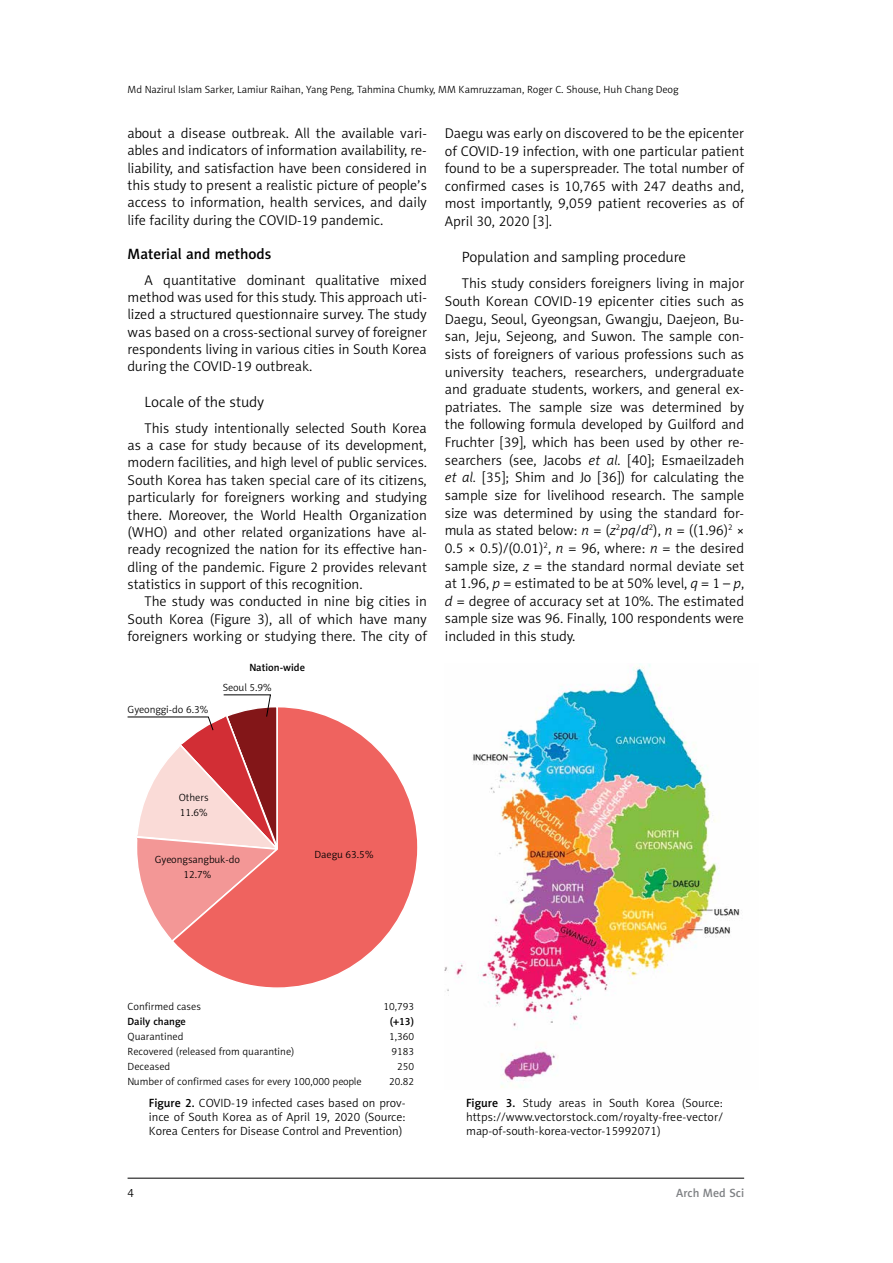
<style>
.page{position:relative;width:893px;height:1263px;background:#fff}
.page>*{position:absolute;margin:0;border:0;box-sizing:border-box;transform-origin:0 0}
.t1{font:15px "Naomi Sans EFN Light";color:#000}
.t2{font:15px "Naomi Sans EFN Medium";color:#000}
.t3{font:14.25px/17.7px "Naomi Sans EFN Light";color:#000;text-align:justify}
.t4{font:12px/14.4px "Naomi Sans EFN Light";color:#000;text-align:justify}
.t5{font:12px "Naomi Sans EFN Medium";color:#808285}
.t6{font:10.5px/15px "Naomi Sans EFN Light";color:#000}
.t7{font:10.5px "Naomi Sans EFN Medium";color:#000}
.s1{font-style:italic}
.s2{font-family:"Naomi Sans EFN Medium"}
</style>
<div class="page">
<hr style="left:128px;top:1178px;width:616px;height:1px;background:#000">
<svg style="left:175px;top:707px;width:243px;height:281px"></svg>
<svg style="left:127px;top:694px;width:154px;height:249px"></svg>
<img style="left:445px;top:664px;width:297px;height:424px">
<p class="t6" style="left:128px;top:82px;width:552px">Md Nazirul Islam Sarker, Lamiur Raihan, Yang Peng, Tahmina Chumky, MM Kamruzzaman, Roger C. Shouse, Huh Chang Deog</p>
<p class="t3" style="left:128px;top:124px;width:301px">about a disease outbreak. All the available vari&shy;ables and indicators of information availability, re&shy;liability, and satisfaction have been considered in this study to present a realistic picture of people’s access to information, health services, and daily life facility during the COVID-19 pandemic.</p>
<p class="t2" style="left:128px;top:245px;width:145px">Material and methods</p>
<p class="t3" style="left:128px;top:271px;width:301px;text-indent:17px">A quantitative dominant qualitative mixed method was used for this study. This approach uti&shy;lized a structured questionnaire survey. The study was based on a cross-sectional survey of foreigner respondents living in various cities in South Korea during the COVID-19 outbreak.</p>
<p class="t1" style="left:145px;top:393px;width:121px">Locale of the study</p>
<p class="t3" style="left:128px;top:419px;width:301px;text-indent:17px">This study intentionally selected South Korea as a case for study because of its development, modern facilities, and high level of public services.<br>South Korea has taken special care of its citizens, particularly for foreigners working and studying there. Moreover, the World Health Organization (WHO) and other related organizations have al&shy;ready recognized the nation for its effective han&shy;dling of the pandemic. Figure 2 provides relevant statistics in support of this recognition.</p>
<p class="t3" style="left:128px;top:593px;width:301px;text-indent:17px">The study was conducted in nine big cities in South Korea (Figure 3), all of which have many foreigners working or studying there. The city of</p>
<p class="t6" style="left:128px;top:702px;width:82px">Gyeonggi-do 6.3%</p>
<p class="t7" style="left:249px;top:661px;width:57px">Nation-wide</p>
<p class="t6" style="left:223px;top:679px;width:50px">Seoul 5.9%</p>
<p class="t3" style="left:445px;top:124px;width:301px">Daegu was early on discovered to be the epicenter of COVID-19 infection, with one particular patient found to be a superspreader. The total number of confirmed cases is 10,765 with 247 deaths and, most importantly, 9,059 patient recoveries as of April 30, 2020 [3].</p>
<p class="t1" style="left:462px;top:248px;width:226px">Population and sampling procedure</p>
<p class="t3" style="left:445px;top:275px;width:301px;text-indent:17px">This study considers foreigners living in major South Korean COVID-19 epicenter cities such as Daegu, Seoul, Gyeongsan, Gwangju, Daejeon, Bu&shy;san, Jeju, Sejeong, and Suwon. The sample con&shy;sists of foreigners of various professions such as university teachers, researchers, undergraduate and graduate students, workers, and general ex&shy;patriates. The sample size was determined by the following formula developed by Guilford and Fruchter [39], which has been used by other re&shy;searchers (see, Jacobs <span class="s1">et al.</span> [40]; Esmaeilzadeh <span class="s1">et al.</span> [35]; Shim and Jo [36]) for calculating the sample size for livelihood research. The sample size was determined by using the standard for&shy;mula as stated below: <span class="s1">n</span> = (<span class="s1">z</span><sup>2</sup><span class="s1">pq</span>/<span class="s1">d</span><sup>2</sup>), <span class="s1">n</span> = ((1.96)<sup>2</sup> × 0.5 × 0.5)/(0.01)<sup>2</sup>, <span class="s1">n</span> = 96, where: <span class="s1">n</span> = the desired sample size, <span class="s1">z</span> = the standard normal deviate set at 1.96, <span class="s1">p</span> = estimated to be at 50% level, <span class="s1">q</span> = 1 – <span class="s1">p</span>, <span class="s1">d</span> = degree of accuracy set at 10%. The estimated sample size was 96. Finally, 100 respondents were included in this study.</p>
<p class="t6" style="left:179px;top:790px;width:31px">Others<br>11.6%</p>
<p class="t6" style="left:155px;top:852px;width:87px;text-align:center">Gyeongsangbuk-do<br>12.7%</p>
<p class="t6" style="left:314px;top:847px;width:60px">Daegu 63.5%</p>
<p class="t6" style="left:128px;top:998px;width:75px">Confirmed cases</p>
<p class="t6" style="left:383px;top:998px;width:32px">10,793</p>
<p class="t7" style="left:128px;top:1015px;width:60px">Daily change</p>
<p class="t7" style="left:390px;top:1015px;width:26px">(+13)</p>
<p class="t6" style="left:128px;top:1028px;width:57px">Quarantined</p>
<p class="t6" style="left:389px;top:1028px;width:27px">1,360</p>
<p class="t6" style="left:128px;top:1043px;width:168px">Recovered (released from quarantine)</p>
<p class="t6" style="left:391px;top:1043px;width:24px">9183</p>
<p class="t6" style="left:128px;top:1058px;width:44px">Deceased</p>
<p class="t6" style="left:397px;top:1058px;width:19px">250</p>
<p class="t6" style="left:128px;top:1073px;width:236px">Number of confirmed cases for every 100,000 people</p>
<p class="t6" style="left:389px;top:1073px;width:27px">20.82</p>
<p class="t4" style="left:149px;top:1095px;width:258px"><span class="s2">Figure 2.</span> COVID-19 infected cases based on prov&shy;ince of South Korea as of April 19, 2020 (Source:<br>Korea Centers for Disease Control and Prevention)</p>
<p class="t4" style="left:466px;top:1095px;width:258px"><span class="s2">Figure 3.</span> Study areas in South Korea (Source: https://www.vectorstock.com/royalty-free-vector/ map-of-south-korea-vector-15992071)</p>
<p class="t4" style="left:128px;top:1186px;width:8px">4</p>
<p class="t5" style="left:676px;top:1186px;width:69px">Arch Med Sci</p>
</div>
